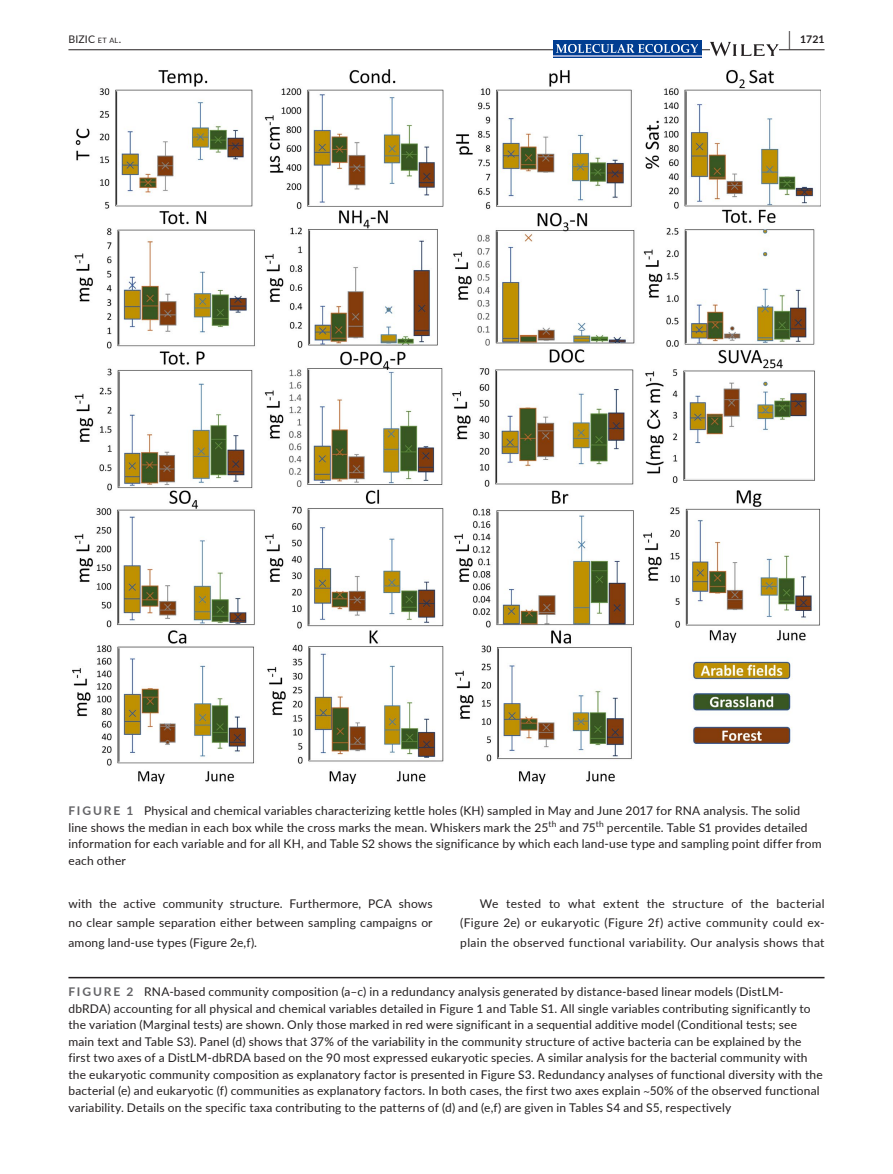
<style>
.page{position:relative;width:893px;height:1174px;background:#fff}
.page>*{position:absolute;margin:0;border:0;box-sizing:border-box;transform-origin:0 0}
.t1{font:12px/16.5px "Lato";letter-spacing:.015em;color:#231f20}
.t2{font:10.5px "Lato";letter-spacing:.015em;color:#231f20}
.t3{font:700 10.5px "Lato";color:#231f20}
.t4{font:8.4px "Lato";color:#231f20}
.s1{font-size:7.35px}
.s2{font-size:19.5px}
.s3{font-weight:700;color:#636366}
.s4{font-family:"STIX"}
</style>
<div class="page">
<hr style="left:68px;top:49px;width:756px;height:1px;background:#231f20">
<div style="left:553px;top:41px;width:148px;height:17px;background:#003d91"></div>
<img style="left:556px;top:44px;width:142px;height:8px">
<hr style="left:553px;top:55px;width:148px;height:2px;background:#96a6d0">
<svg style="left:710px;top:42px;width:69px;height:14px"></svg>
<img style="left:72px;top:69px;width:749px;height:714px">
<hr style="left:68px;top:977px;width:756px;height:1px;background:#231f20">
<p class="t2" style="left:68px;top:31px;width:54px">BIZIC <span class="s1">et al</span>.</p>
<p class="t3" style="left:789px;top:31px;width:37px"><span class="s2">|</span> 1721</p>
<p class="t1" style="left:68px;top:802px;width:733px"><span class="s3">FIGURE 1</span> Physical and chemical variables characterizing kettle holes (KH) sampled in May and June 2017 for RNA analysis. The solid line shows the median in each box while the cross marks the mean. Whiskers mark the 25</p>
<p class="t4" style="left:548px;top:817px;width:9px">th</p>
<p class="t1" style="left:559px;top:819px;width:38px">and 75</p>
<p class="t4" style="left:596px;top:817px;width:9px">th</p>
<p class="t1" style="left:68px;top:819px;width:755px;text-indent:538px">percentile. Table S1 provides detailed information for each variable and for all KH, and Table S2 shows the significance by which each land-use type and sampling point differ from each other</p>
<p class="t1" style="left:68px;top:893px;width:366px;line-height:19.5px;text-align:justify">with the active community structure. Furthermore, PCA shows no clear sample separation either between sampling campaigns or among land-use types (Figure 2e,f).</p>
<p class="t1" style="left:460px;top:893px;width:366px;line-height:19.5px;text-align:justify;text-indent:20px">We tested to what extent the structure of the bacterial (Figure 2e) or eukaryotic (Figure 2f) active community could ex&shy;plain the observed functional variability. Our analysis shows that</p>
<p class="t1" style="left:68px;top:983px;width:756px"><span class="s3">FIGURE 2</span> RNA-based community composition (a–c) in a redundancy analysis generated by distance-based linear models (DistLM&shy;dbRDA) accounting for all physical and chemical variables detailed in Figure 1 and Table S1. All single variables contributing significantly to the variation (Marginal tests) are shown. Only those marked in red were significant in a sequential additive model (Conditional tests; see main text and Table S3). Panel (d) shows that 37% of the variability in the community structure of active bacteria can be explained by the first two axes of a DistLM-dbRDA based on the 90 most expressed eukaryotic species. A similar analysis for the bacterial community with the eukaryotic community composition as explanatory factor is presented in Figure S3. Redundancy analyses of functional diversity with the bacterial (e) and eukaryotic (f) communities as explanatory factors. In both cases, the first two axes explain <span class="s4">~</span>50% of the observed functional variability. Details on the specific taxa contributing to the patterns of (d) and (e,f) are given in Tables S4 and S5, respectively</p>
</div>
